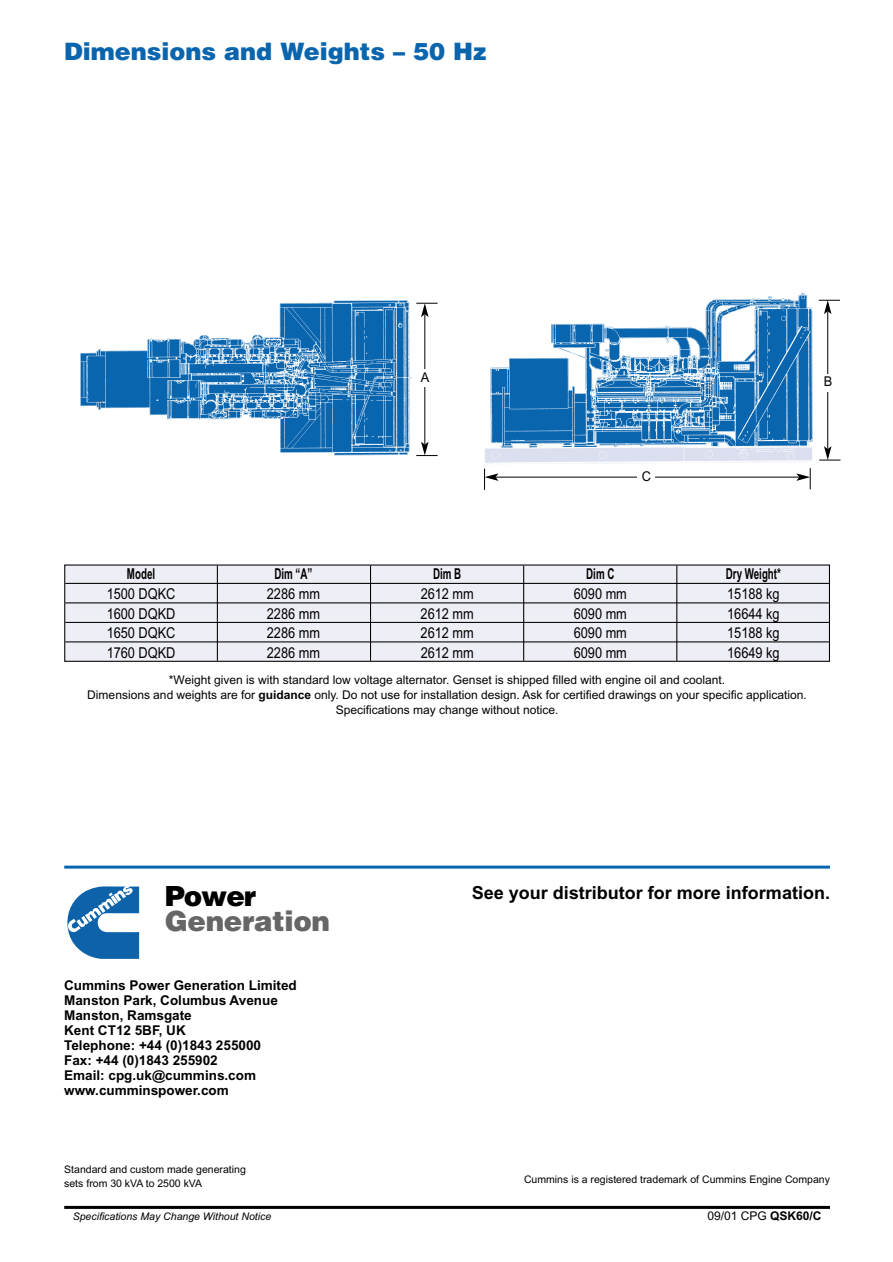
<style>
.page{position:relative;width:893px;height:1262px;background:#fff}
.page>*{position:absolute;margin:0;border:0;box-sizing:border-box;transform-origin:0 0}
.t1{font:900 27.75px "Helvetica";letter-spacing:-.01em;color:#666}
.t2{font:900 27.75px "Helvetica";letter-spacing:-.04em;color:#000}
.t3{font:900 24px "Helvetica";color:#0a65af}
.t4{font:700 18px "Arial";color:#000}
.t5{font:15px "Arial";color:#000;scale:.85 1}
.t6{font:700 15px "Arial";color:#000;scale:.65 1}
.t7{font:700 13.5px/15px "Arial";color:#000}
.t8{font:13.5px "Arial";color:#000;scale:.95 1}
.t9{font:12px/15px "Arial";color:#000;text-align:center}
.t10{font:10.5px/13.5px "Arial";color:#000}
.t11{font:italic 10.5px "Arial";color:#000}
.s1{font-weight:700}
</style>
<div class="page">
<hr style="left:64px;top:1205px;width:766px;height:3px;background:#000">
<hr style="left:64px;top:865px;width:766px;height:3px;background:#0a65af">
<svg style="left:67px;top:886px;width:72px;height:72px"></svg>
<img style="left:80px;top:300px;width:340px;height:157px">
<img style="left:485px;top:292px;width:340px;height:172px">
<div style="left:65px;top:565px;width:764px;height:96px;background:#eeeef6"></div>
<hr style="left:65px;top:583px;width:763px;height:1px;background:#000">
<hr style="left:65px;top:602px;width:763px;height:1px;background:#000">
<hr style="left:65px;top:622px;width:763px;height:1px;background:#000">
<hr style="left:65px;top:641px;width:763px;height:1px;background:#000">
<div style="left:64px;top:564px;width:766px;height:98px;border:1px solid #000"></div>
<hr style="left:217px;top:565px;width:1px;height:96px;background:#000">
<hr style="left:370px;top:565px;width:1px;height:96px;background:#000">
<hr style="left:523px;top:565px;width:1px;height:96px;background:#000">
<hr style="left:676px;top:565px;width:1px;height:96px;background:#000">
<hr style="left:424px;top:314px;width:1px;height:130px;background:#000">
<svg style="left:416px;top:303px;width:21px;height:14px"></svg>
<svg style="left:416px;top:442px;width:21px;height:14px"></svg>
<div style="left:416px;top:370px;width:17px;height:17px;background:#fff"></div>
<hr style="left:827px;top:311px;width:1px;height:138px;background:#000">
<svg style="left:818px;top:300px;width:22px;height:14px"></svg>
<svg style="left:819px;top:446px;width:21px;height:15px"></svg>
<div style="left:819px;top:374px;width:17px;height:17px;background:#fff"></div>
<hr style="left:496px;top:477px;width:303px;height:1px;background:#000">
<svg style="left:796px;top:468px;width:15px;height:21px"></svg>
<svg style="left:484px;top:468px;width:14px;height:22px"></svg>
<div style="left:638px;top:469px;width:17px;height:17px;background:#fff"></div>
<h2 class="t3" style="left:64px;top:43px;width:424px">Dimensions and Weights – 50 Hz</h2>
<p class="t8" style="left:421px;top:372px;width:11px">A</p>
<p class="t8" style="left:823px;top:377px;width:11px">B</p>
<p class="t8" style="left:641px;top:471px;width:11px">C</p>
<p class="t6" style="left:127px;top:569px;width:45px">Model</p>
<p class="t6" style="left:274px;top:569px;width:60px">Dim “A”</p>
<p class="t6" style="left:433px;top:569px;width:45px">Dim B</p>
<p class="t6" style="left:586px;top:569px;width:45px">Dim C</p>
<p class="t6" style="left:725px;top:569px;width:86px">Dry Weight*</p>
<p class="t5" style="left:107px;top:588px;width:82px">1500 DQKC</p>
<p class="t5" style="left:267px;top:588px;width:64px">2286 mm</p>
<p class="t5" style="left:420px;top:588px;width:64px">2612 mm</p>
<p class="t5" style="left:573px;top:588px;width:64px">6090 mm</p>
<p class="t5" style="left:727px;top:588px;width:63px">15188 kg</p>
<p class="t5" style="left:107px;top:608px;width:82px">1600 DQKD</p>
<p class="t5" style="left:267px;top:608px;width:64px">2286 mm</p>
<p class="t5" style="left:420px;top:608px;width:64px">2612 mm</p>
<p class="t5" style="left:573px;top:608px;width:64px">6090 mm</p>
<p class="t5" style="left:727px;top:608px;width:63px">16644 kg</p>
<p class="t5" style="left:107px;top:627px;width:82px">1650 DQKC</p>
<p class="t5" style="left:267px;top:627px;width:64px">2286 mm</p>
<p class="t5" style="left:420px;top:627px;width:64px">2612 mm</p>
<p class="t5" style="left:573px;top:627px;width:64px">6090 mm</p>
<p class="t5" style="left:727px;top:627px;width:63px">15188 kg</p>
<p class="t5" style="left:107px;top:647px;width:82px">1760 DQKD</p>
<p class="t5" style="left:267px;top:647px;width:64px">2286 mm</p>
<p class="t5" style="left:420px;top:647px;width:64px">2612 mm</p>
<p class="t5" style="left:573px;top:647px;width:64px">6090 mm</p>
<p class="t5" style="left:727px;top:647px;width:63px">16649 kg</p>
<p class="t9" style="left:87px;top:673px;width:721px">*Weight given is with standard low voltage alternator. Genset is shipped filled with engine oil and coolant.<br>Dimensions and weights are for <span class="s1">guidance</span> only. Do not use for installation design. Ask for certified drawings on your specific application.<br>Specifications may change without notice.</p>
<h1 class="t2" style="left:165px;top:886px;width:93px">Power</h1>
<h1 class="t1" style="left:165px;top:911px;width:167px">Generation</h1>
<p class="t7" style="left:64px;top:979px;width:234px">Cummins Power Generation Limited<br>Manston Park, Columbus Avenue<br>Manston, Ramsgate<br>Kent CT12 5BF, UK<br>Telephone: +44 (0)1843 255000<br>Fax: +44 (0)1843 255902<br>Email: cpg.uk@cummins.com www.cumminspower.com</p>
<p class="t10" style="left:64px;top:1163px;width:183px">Standard and custom made generating sets from 30 kVA to 2500 kVA</p>
<h3 class="t4" style="left:472px;top:886px;width:360px">See your distributor for more information.</h3>
<p class="t10" style="left:524px;top:1174px;width:307px">Cummins is a registered trademark of Cummins Engine Company</p>
<p class="t11" style="left:73px;top:1213px;width:200px">Specifications May Change Without Notice</p>
<p class="t9" style="left:707px;top:1210px;width:116px">09/01 CPG <span class="s1">QSK60/C</span></p>
</div>
